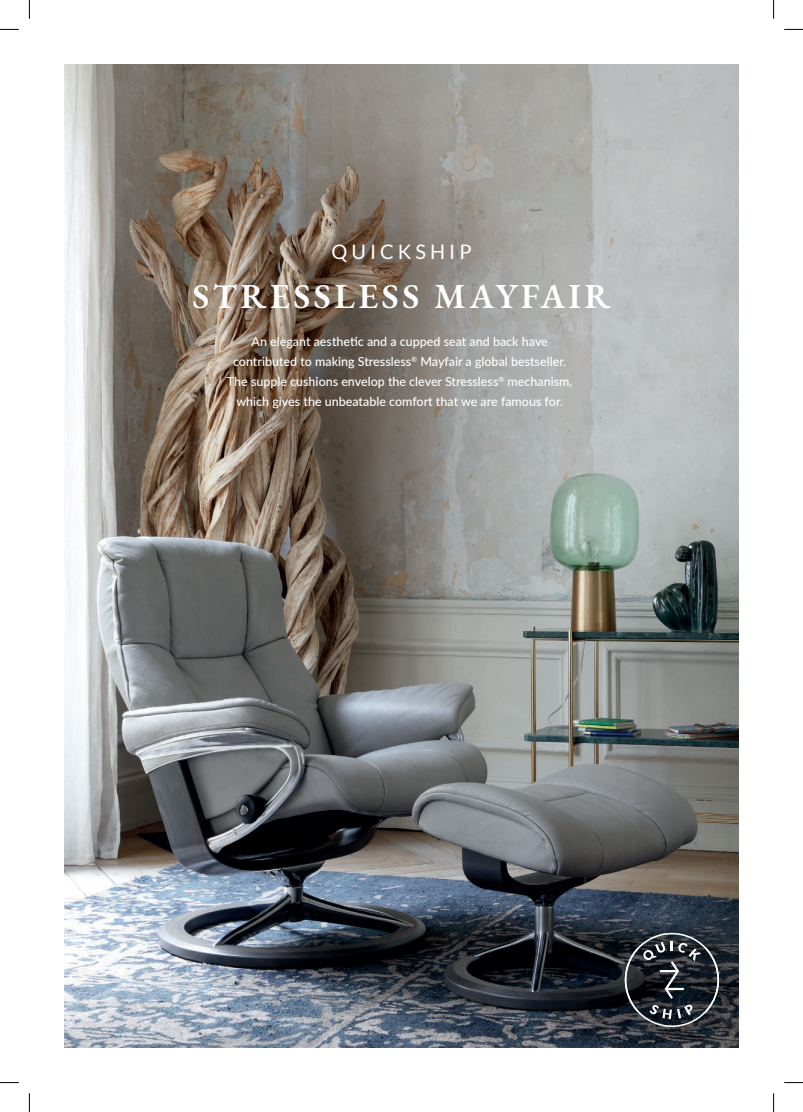
<style>
.page{position:relative;width:803px;height:1112px;background:#fff}
.page>*{position:absolute;margin:0;border:0;box-sizing:border-box;transform-origin:0 0}
.t1{font:600 35px "EB Garamond";letter-spacing:.1em;color:#fff}
.t2{font:20px "Lato";letter-spacing:.2em;color:#fff}
.t3{font:500 12.5px/20px "Lato";color:#fff;text-align:center}
</style>
<div class="page">
<img style="left:65px;top:65px;width:673px;height:981px">
<svg style="left:625px;top:932px;width:94px;height:94px;background:#373b42"></svg>
<svg style="left:0;top:29px;width:19px;height:1px"></svg>
<svg style="left:784px;top:29px;width:19px;height:1px"></svg>
<svg style="left:0;top:1082px;width:19px;height:1px"></svg>
<svg style="left:784px;top:1082px;width:19px;height:1px"></svg>
<svg style="left:29px;top:0;width:1px;height:19px"></svg>
<svg style="left:29px;top:1093px;width:1px;height:18px"></svg>
<svg style="left:773px;top:0;width:1px;height:19px"></svg>
<svg style="left:773px;top:1093px;width:1px;height:18px"></svg>
<h2 class="t2" style="left:331px;top:240px;width:142px">QUICKSHIP</h2>
<h1 class="t1" style="left:192px;top:272px;width:419px">STRESSLESS MAYFAIR</h1>
<p class="t3" style="left:227px;top:330px;width:347px">An elegant aesthetic and a cupped seat and back have contributed to making Stressless<sup>®</sup> Mayfair a global bestseller.<br>The supple cushions envelop the clever Stressless<sup>®</sup> mechanism, which gives the unbeatable comfort that we are famous for.</p>
</div>
